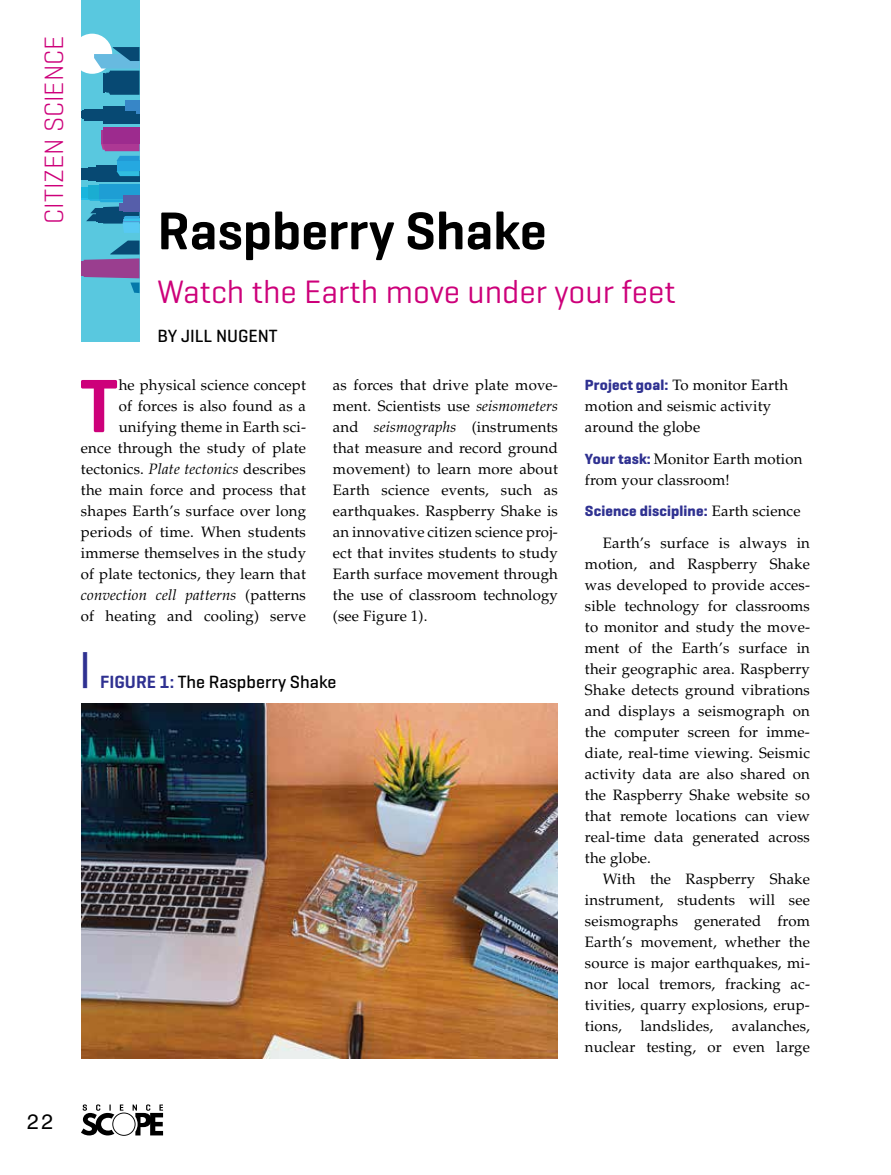
<style>
.page{position:relative;width:891px;height:1175px;background:#fff}
.page>*{position:absolute;margin:0;border:0;box-sizing:border-box;transform-origin:0 0}
.t1{font:600 76.8px "Geogrotesque";color:#cd007a}
.t2{font:600 54px "Geogrotesque";color:#000}
.t3{font:33px "Geogrotesque";color:#cd007a}
.t4{font:300 27px "Geogrotesque";color:#cd007a}
.t5{font:21px "Helvetica LT Std";color:#000}
.t6{font:500 18px "Geogrotesque";color:#000}
.t7{font:15px/21px "Palatino LT Std";letter-spacing:.01em;color:#000;text-align:justify}
.t8{font:700 15px "Geogrotesque";letter-spacing:.01em;color:#2f3191}
.s1{font-style:italic}
.s2{font-family:"Geogrotesque";font-weight:700;color:#2f3191}
.s3{font-family:"Palatino LT Std";font-weight:400;color:#000}
.s4{font-weight:600;color:#2f3191}
</style>
<div class="page">
<img style="left:81px;top:704px;width:477px;height:354px">
<svg style="left:81px;top:1104px;width:82px;height:31px"></svg>
<div style="left:81px;top:0;width:59px;height:342px;background:#59c8df"></div>
<hr style="left:101px;top:130px;width:4px;height:14px;background:#a73794">
<div style="left:103px;top:128px;width:37px;height:16px;background:#9d2b8e"></div>
<div style="left:96px;top:165px;width:44px;height:17px;background:#074973"></div>
<svg style="left:88px;top:167px;width:46px;height:13px"></svg>
<div style="left:81px;top:168px;width:39px;height:11px;background:#074973"></div>
<div style="left:103px;top:106px;width:37px;height:18px;background:#074973"></div>
<div style="left:85px;top:109px;width:29px;height:12px;background:#074973"></div>
<div style="left:82px;top:110px;width:23px;height:9px;background:#074973"></div>
<div style="left:81px;top:111px;width:15px;height:7px;background:#074973"></div>
<div style="left:117px;top:161px;width:23px;height:10px;background:#25a8e0"></div>
<svg style="left:101px;top:144px;width:38px;height:17px"></svg>
<svg style="left:117px;top:171px;width:22px;height:5px"></svg>
<div style="left:81px;top:187px;width:11px;height:11px;background:#19b5dd"></div>
<div style="left:89px;top:185px;width:12px;height:14px;background:#1aadd1"></div>
<div style="left:99px;top:184px;width:41px;height:15px;background:#1e9ed4"></div>
<svg style="left:81px;top:198px;width:59px;height:95px"></svg>
<div style="left:119px;top:203px;width:7px;height:8px;background:#565eaa"></div>
<div style="left:123px;top:195px;width:17px;height:16px;background:#565eaa"></div>
<hr style="left:136px;top:100px;width:3px;height:14px;background:#3786c7">
<div style="left:125px;top:100px;width:15px;height:11px;background:#3786c7"></div>
<svg style="left:81px;top:33px;width:59px;height:62px"></svg>
<h3 class="t4" style="left:37px;top:224px;width:189px;rotate:-90deg">CITIZEN SCIENCE</h3>
<h2 class="t2" style="left:158px;top:197px;width:391px">Raspberry Shake</h2>
<h3 class="t3" style="left:158px;top:271px;width:520px">Watch the Earth move under your feet</h3>
<p class="t6" style="left:158px;top:325px;width:122px">BY JILL NUGENT</p>
<p class="t7" style="left:81px;top:375px;width:227px;text-align:right">he physical science concept<br>of forces is also found as a unifying theme in Earth sci-<br>ence through the study of plate tectonics. <span class="s1">Plate tectonics</span> describes the main force and process that shapes Earth’s surface over long periods of time. When students immerse themselves in the study of plate tectonics, they learn that <span class="s1">convection cell patterns</span> (patterns of heating and cooling) serve</p>
<p class="t7" style="left:333px;top:375px;width:227px">as forces that drive plate move&shy;ment. Scientists use <span class="s1">seismometers </span>and <span class="s1">seismographs</span> (instruments that measure and record ground movement) to learn more about Earth science events, such as earthquakes. Raspberry Shake is an innovative citizen science proj&shy;ect that invites students to study Earth surface movement through the use of classroom technology (see Figure 1).</p>
<p class="t7" style="left:585px;top:375px;width:205px;text-align:left"><span class="s2">Project goal:</span> To monitor Earth motion and seismic activity around the globe</p>
<h1 class="t1" style="left:80px;top:358px;width:39px">T</h1>
<p class="t7" style="left:585px;top:448px;width:219px"><span class="s2">Your task:</span> Monitor Earth motion from your classroom!</p>
<p class="t8" style="left:585px;top:502px;width:217px">Science discipline: <span class="s3">Earth science</span></p>
<p class="t7" style="left:585px;top:532px;width:227px;text-indent:18px">Earth’s surface is always in motion, and Raspberry Shake was developed to provide acces&shy;sible technology for classrooms to monitor and study the move&shy;ment of the Earth’s surface in their geographic area. Raspberry Shake detects ground vibrations and displays a seismograph on the computer screen for imme&shy;diate, real-time viewing. Seismic activity data are also shared on the Raspberry Shake website so that remote locations can view real-time data generated across the globe.</p>
<p class="t7" style="left:585px;top:868px;width:227px;text-indent:18px">With the Raspberry Shake instrument, students will see seismographs generated from Earth’s movement, whether the source is major earthquakes, mi&shy;nor local tremors, fracking ac&shy;tivities, quarry explosions, erup&shy;tions, landslides, avalanches, nuclear testing, or even large</p>
<p class="t6" style="left:80px;top:670px;width:258px"><sup>|</sup> <span class="s4">FIGURE 1:</span> The Raspberry Shake</p>
<h3 class="t5" style="left:27px;top:1108px;width:28px">22</h3>
</div>
